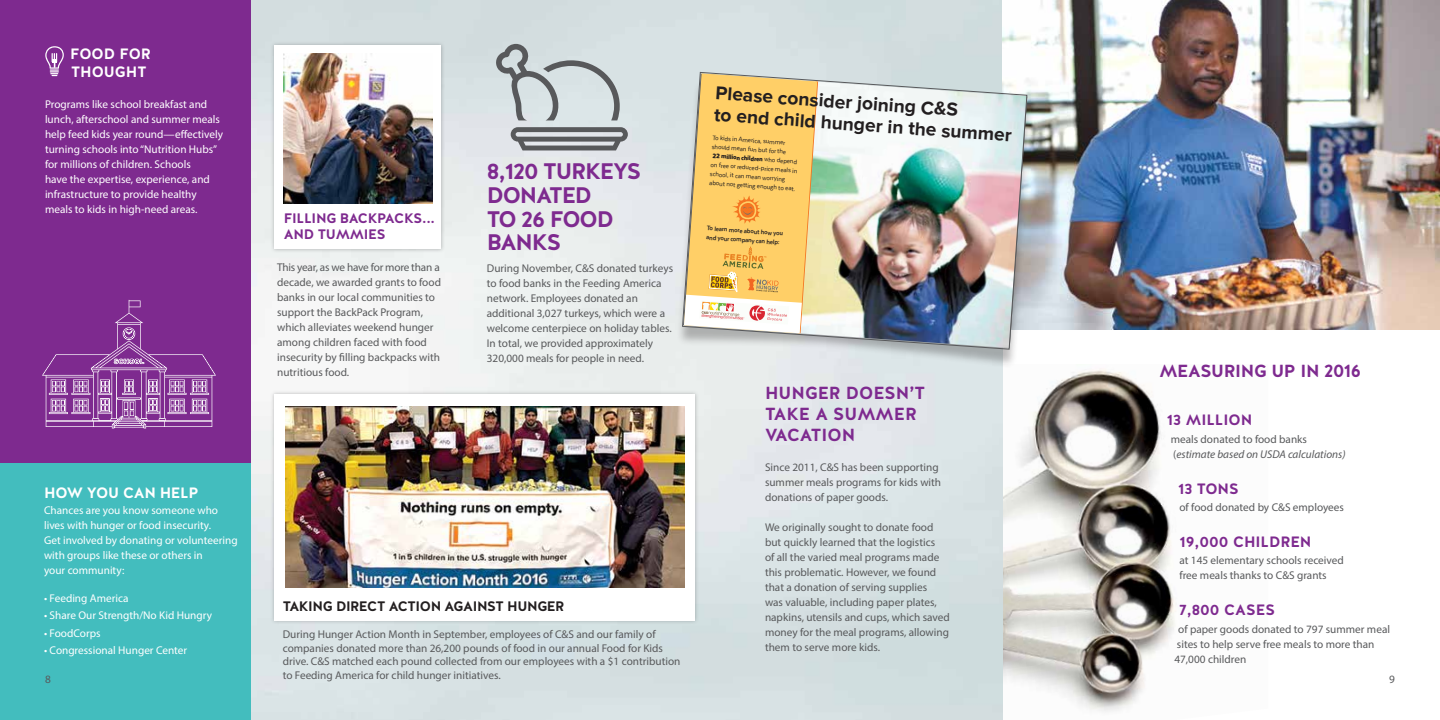
<style>
.page{position:relative;width:1440px;height:720px;background:#fff}
.page>*{position:absolute;margin:0;border:0;box-sizing:border-box;transform-origin:0 0}
.t1{font:700 22.5px/23.8px "Halis R";letter-spacing:-.05em;color:#7e2a8f}
.t2{font:700 19.25px/21.5px "Proxima Nova";color:#231f20}
.t3{font:700 17.5px/21px "Halis R";color:#7e2a8f}
.t4{font:700 17.5px "Halis R";letter-spacing:-.02em;color:#7e2a8f}
.t5{font:700 15px "Halis R";color:#7e2a8f}
.t6{font:700 15px/18px "Halis R";color:#fff}
.t7{font:700 15px "Halis R";letter-spacing:-.02em;color:#fff}
.t8{font:700 13.75px "Halis R";letter-spacing:-.03em;color:#231f20}
.t9{font:700 13.75px/16.5px "Halis R";letter-spacing:-.02em;color:#7e2a8f}
.t10{font:11.25px/15px "Myriad Pro";color:#58595b}
.t11{font:11.25px/15px "Myriad Pro";color:#fff}
.t12{font:italic 11.25px/15px "Myriad Pro";color:#58595b}
.t13{font:7.38px/9.1px "Texta Narrow";color:#231f20}
.t14{font:700 7.38px/9.1px "Texta Narrow";color:#231f20}
.s1{font-weight:900}
.s2{font-size:18.25px}
.s3{font-style:normal}
</style>
<div class="page">
<img style="left:1003px;top:369px;width:173px;height:343px">
<img style="left:250px;top:0;width:753px;height:720px">
<div style="left:0;top:462px;width:250px;height:258px;background:#43bdbe"></div>
<img style="left:1003px;top:0;width:437px;height:329px">
<div style="left:0;top:0;width:250px;height:463px;background:#7e2a8f"></div>
<div style="left:270px;top:390px;width:429px;height:235px;background:#58595b;opacity:.4"></div>
<div style="left:275px;top:394px;width:420px;height:226px;background:#fff"></div>
<img style="left:285px;top:407px;width:400px;height:180px">
<div style="left:270px;top:41px;width:175px;height:212px;background:#58595b;opacity:.4"></div>
<div style="left:275px;top:45px;width:166px;height:203px;background:#fff"></div>
<img style="left:284px;top:54px;width:148px;height:149px">
<div style="left:676px;top:80px;width:359px;height:289px;background:#231f20;opacity:.3"></div>
<img style="left:682px;top:72px;width:346px;height:278px">
<svg style="left:45px;top:46px;width:19px;height:30px"></svg>
<svg style="left:42px;top:300px;width:174px;height:128px"></svg>
<svg style="left:496px;top:44px;width:132px;height:106px;background:#bac1c3"></svg>
<h3 class="t6" style="left:70px;top:45px;width:82px">FOOD FOR<br>THOUGHT</h3>
<p class="t11" style="left:45px;top:97px;width:180px">Programs like school breakfast and lunch, afterschool and summer meals help feed kids year round—effectively turning schools into “Nutrition Hubs” for millions of children. Schools<br>have the expertise, experience, and infrastructure to provide healthy meals to kids in high-need areas.</p>
<h3 class="t7" style="left:44px;top:483px;width:156px">HOW YOU CAN HELP</h3>
<p class="t11" style="left:44px;top:503px;width:195px">Chances are you know someone who lives with hunger or food insecurity.<br>Get involved by donating or volunteering with groups like these or others in<br>your community:</p>
<p class="t11" style="left:44px;top:590px;width:86px">• Feeding America</p>
<p class="t11" style="left:44px;top:608px;width:169px">• Share Our Strength/No Kid Hungry</p>
<p class="t11" style="left:44px;top:625px;width:58px">• FoodCorps</p>
<p class="t11" style="left:44px;top:643px;width:145px">• Congressional Hunger Center</p>
<p class="t10" style="left:45px;top:672px;width:7px">8</p>
<p class="t9" style="left:284px;top:210px;width:153px">FILLING BACKPACKS...<br>AND TUMMIES</p>
<p class="t10" style="left:277px;top:260px;width:165px">This year, as we have for more than a decade, we awarded grants to food banks in our local communities to support the BackPack Program, which alleviates weekend hunger among children faced with food insecurity by filling backpacks with nutritious food.</p>
<h1 class="t1" style="left:487px;top:160px;width:156px">8,120 TURKEYS</h1>
<h1 class="t1" style="left:487px;top:184px;width:128px">DONATED<br>TO 26 FOOD<br>BANKS</h1>
<p class="t10" style="left:487px;top:260px;width:188px">During November, C&amp;S donated turkeys to food banks in the Feeding America network. Employees donated an additional 3,027 turkeys, which were a welcome centerpiece on holiday tables.<br>In total, we provided approximately 320,000 meals for people in need.</p>
<p class="t8" style="left:283px;top:598px;width:283px">TAKING DIRECT ACTION AGAINST HUNGER</p>
<p class="t10" style="left:283px;top:628px;width:399px;line-height:13.5px">During Hunger Action Month in September, employees of C&amp;S and our family of companies donated more than 26,200 pounds of food in our annual Food for Kids drive. C&amp;S matched each pound collected from our employees with a $1 contribution to Feeding America for child hunger initiatives.</p>
<h2 class="t2" style="left:716px;top:83px;width:300px;rotate:4deg">Please consider joining C&amp;S<br>to end child hunger in the summer</h2>
<p class="t13" style="left:713px;top:133px;width:88px;rotate:4deg">To kids in America, summer should mean fun but for the<br><span class="s1">22 million children</span> who depend on free or reduced-price meals in school, it can mean worrying</p>
<p class="t13" style="left:710px;top:178px;width:87px;rotate:4deg">about not getting enough to eat.</p>
<p class="t14" style="left:707px;top:223px;width:78px;rotate:4deg">To learn more about how you and your company can help:</p>
<h3 class="t3" style="left:765px;top:383px;width:162px">HUNGER DOESN’T<br>TAKE A SUMMER<br>VACATION</h3>
<p class="t10" style="left:765px;top:460px;width:178px">Since 2011, C&amp;S has been supporting summer meals programs for kids with donations of paper goods.</p>
<p class="t10" style="left:765px;top:520px;width:186px">We originally sought to donate food but quickly learned that the logistics<br>of all the varied meal programs made this problematic. However, we found that a donation of serving supplies<br>was valuable, including paper plates, napkins, utensils and cups, which saved money for the meal programs, allowing them to serve more kids.</p>
<h3 class="t4" style="left:1159px;top:360px;width:203px">MEASURING UP IN <span class="s2">2016</span></h3>
<h3 class="t5" style="left:1167px;top:411px;width:87px">13 MILLION</h3>
<p class="t12" style="left:1171px;top:432px;width:176px"><span class="s3">meals donated to food banks (</span>estimate based on USDA calculations)</p>
<h3 class="t5" style="left:1178px;top:479px;width:62px">13 TONS</h3>
<p class="t10" style="left:1179px;top:500px;width:166px">of food donated by C&amp;S employees</p>
<h3 class="t5" style="left:1179px;top:532px;width:134px">19,000 CHILDREN</h3>
<p class="t10" style="left:1179px;top:553px;width:166px">at 145 elementary schools received free meals thanks to C&amp;S grants</p>
<h3 class="t5" style="left:1179px;top:601px;width:97px">7,800 CASES</h3>
<p class="t10" style="left:1174px;top:622px;width:217px;text-indent:4px">of paper goods donated to 797 summer meal sites to help serve free meals to more than<br>47,000 children</p>
<p class="t10" style="left:1389px;top:672px;width:7px">9</p>
</div>
